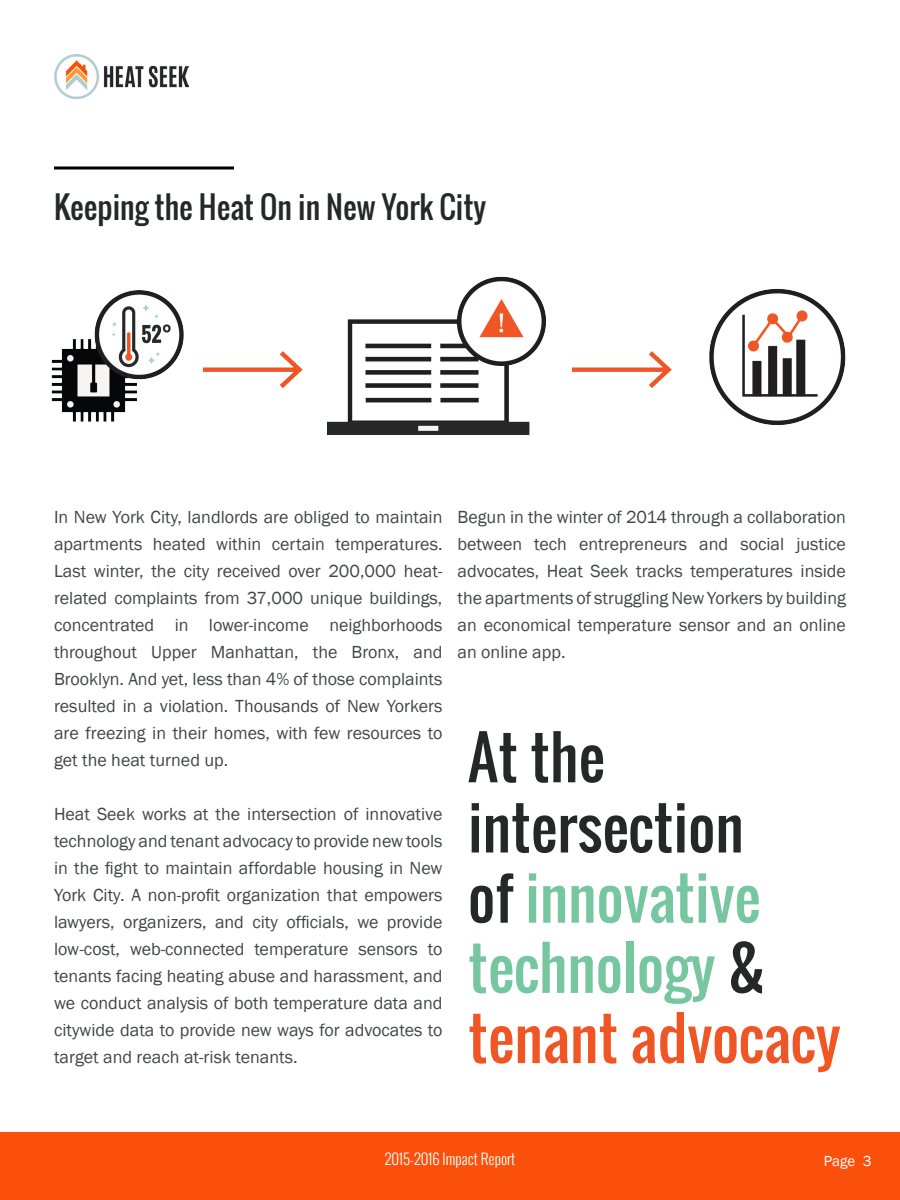
<style>
.page{position:relative;width:900px;height:1200px;background:#fff}
.page>*{position:absolute;margin:0;border:0;box-sizing:border-box;transform-origin:0 0}
.t1{font:58.5px/70.2px "Oswald";color:#252729}
.t2{font:30px "Oswald";color:#252729}
.t3{font:18px/27px "Franklin Gothic";color:#434547;text-align:justify}
.t4{font:300 15px "Oswald";color:#fff}
.t5{font:15px "Franklin Gothic";color:#fff}
.s1{color:#76c79f}
.s2{color:#f05526}
</style>
<div class="page">
<img style="left:51px;top:276px;width:795px;height:159px">
<div style="left:0;top:1132px;width:900px;height:68px;background:#fb500b"></div>
<img style="left:54px;top:54px;width:135px;height:45px">
<svg style="left:54px;top:166px;width:180px;height:4px"></svg>
<h2 class="t2" style="left:54px;top:185px;width:434px">Keeping the Heat On in New York City</h2>
<p class="t3" style="left:54px;top:503px;width:390px">In New York City, landlords are obliged to maintain apartments heated within certain temperatures.<br>Last winter, the city received over 200,000 heat&shy;related complaints from 37,000 unique buildings, concentrated in lower-income neighborhoods throughout Upper Manhattan, the Bronx, and Brooklyn. And yet, less than 4% of those complaints resulted in a violation. Thousands of New Yorkers are freezing in their homes, with few resources to get the heat turned up.</p>
<p class="t3" style="left:54px;top:800px;width:390px">Heat Seek works at the intersection of innovative technology and tenant advocacy to provide new tools in the fight to maintain affordable housing in New York City. A non-profit organization that empowers lawyers, organizers, and city officials, we provide low-cost, web-connected temperature sensors to tenants facing heating abuse and harassment, and we conduct analysis of both temperature data and citywide data to provide new ways for advocates to target and reach at-risk tenants.</p>
<p class="t3" style="left:458px;top:503px;width:390px">Begun in the winter of 2014 through a collaboration between tech entrepreneurs and social justice advocates, Heat Seek tracks temperatures inside the apartments of struggling New Yorkers by building an economical temperature sensor and an online an online app.</p>
<h1 class="t1" style="left:468px;top:721px;width:374px">At the intersection<br>of <span class="s1">innovative technology</span> &amp; <span class="s2">tenant advocacy</span></h1>
<p class="t4" style="left:385px;top:1148px;width:132px">2015-2016 Impact Report</p>
<p class="t5" style="left:824px;top:1152px;width:49px">Page 3</p>
</div>
